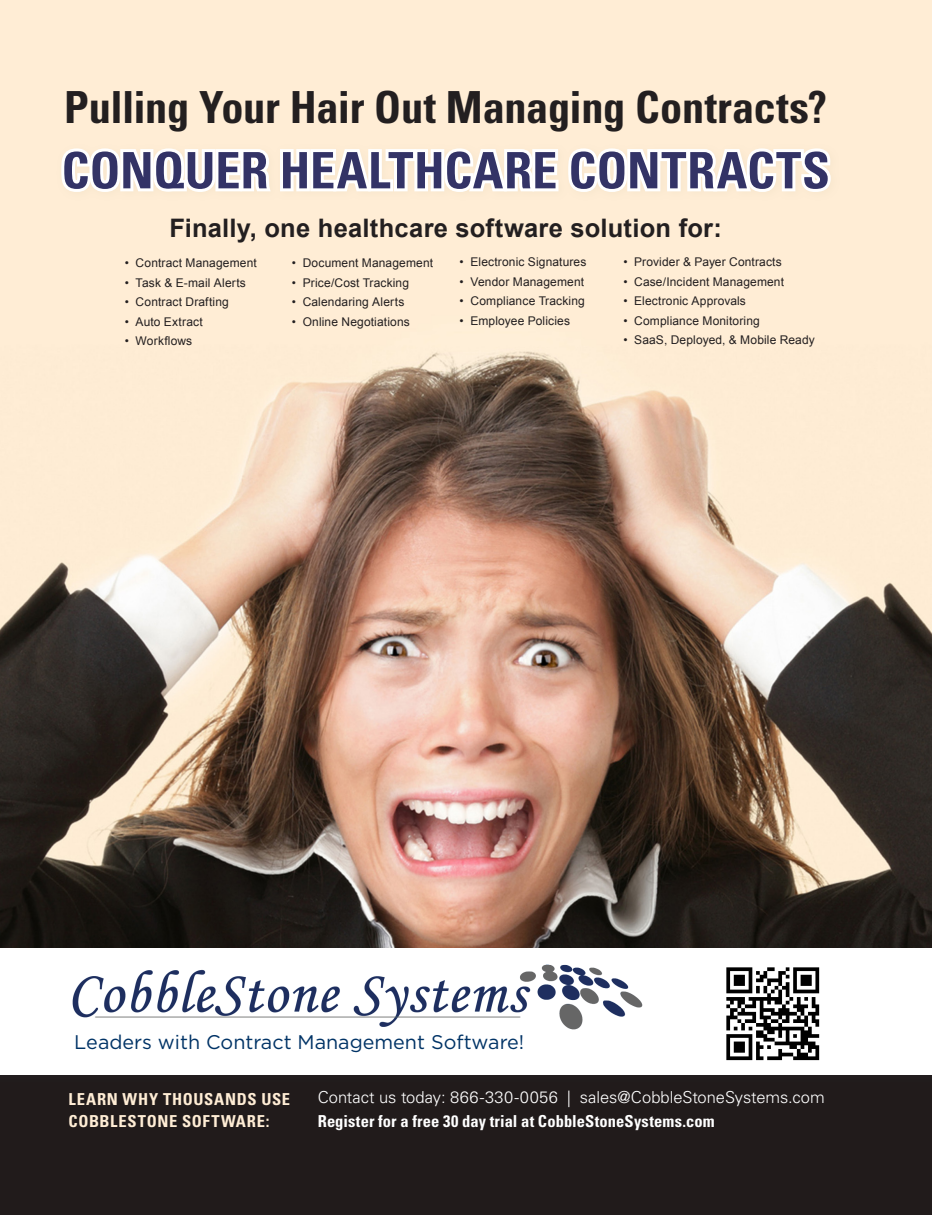
<style>
.page{position:relative;width:932px;height:1215px;background:#fff}
.page>*{position:absolute;margin:0;border:0;box-sizing:border-box;transform-origin:0 0}
.t1{font:700 condensed 50.25px "Univers";letter-spacing:.005em;color:#336}
.t2{font:700 condensed 44.25px "Univers";letter-spacing:-.005em;color:#231f20}
.t3{font:700 25.5px "Arial";letter-spacing:.01em;color:#231f20}
.t4{font:19.8px "Gotham";color:#036}
.t5{font:300 16.5px "Univers LT Std";color:#fff}
.t6{font:700 condensed 16.5px "Univers";letter-spacing:.01em;color:#fff}
.t7{font:700 condensed 16.5px/22.5px "Univers";letter-spacing:.04em;color:#ffedd5}
.t8{font:12px "Arial";letter-spacing:.01em;color:#231f20}
</style>
<div class="page">
<div style="left:0;top:627px;width:932px;height:588px;background:#211b1b"></div>
<img style="left:0;top:0;width:932px;height:948px">
<div style="left:0;top:948px;width:932px;height:137px;background:#231f20"></div>
<div style="left:0;top:948px;width:932px;height:127px;background:#fff"></div>
<div style="left:55px;top:143px;width:785px;height:59px;background:#feecd4"></div>
<svg style="left:61px;top:148px;width:770px;height:44px"></svg>
<img style="left:72px;top:964px;width:571px;height:66px">
<img style="left:726px;top:967px;width:94px;height:94px">
<p class="t2" style="left:64px;top:81px;width:764px">Pulling Your Hair Out Managing Contracts?</p>
<p class="t1" style="left:61px;top:140px;width:770px">CONQUER HEALTHCARE CONTRACTS</p>
<p class="t3" style="left:170px;top:211px;width:553px">Finally, one healthcare software solution for:</p>
<p class="t8" style="left:125px;top:255px;width:133px">• Contract Management</p>
<p class="t8" style="left:125px;top:275px;width:123px">• Task &amp; E-mail Alerts</p>
<p class="t8" style="left:125px;top:294px;width:106px">• Contract Drafting</p>
<p class="t8" style="left:125px;top:314px;width:79px">• Auto Extract</p>
<p class="t8" style="left:125px;top:333px;width:69px">• Workflows</p>
<p class="t8" style="left:292px;top:255px;width:143px">• Document Management</p>
<p class="t8" style="left:292px;top:275px;width:119px">• Price/Cost Tracking</p>
<p class="t8" style="left:292px;top:294px;width:114px">• Calendaring Alerts</p>
<p class="t8" style="left:292px;top:314px;width:119px">• Online Negotiations</p>
<p class="t8" style="left:459px;top:254px;width:128px">• Electronic Signatures</p>
<p class="t8" style="left:459px;top:274px;width:126px">• Vendor Management</p>
<p class="t8" style="left:459px;top:293px;width:127px">• Compliance Tracking</p>
<p class="t8" style="left:459px;top:313px;width:112px">• Employee Policies</p>
<p class="t8" style="left:623px;top:254px;width:160px">• Provider &amp; Payer Contracts</p>
<p class="t8" style="left:623px;top:274px;width:162px">• Case/Incident Management</p>
<p class="t8" style="left:623px;top:293px;width:124px">• Electronic Approvals</p>
<p class="t8" style="left:623px;top:313px;width:138px">• Compliance Monitoring</p>
<p class="t8" style="left:623px;top:332px;width:193px">• SaaS, Deployed, &amp; Mobile Ready</p>
<p class="t4" style="left:74px;top:1031px;width:451px">Leaders with Contract Management Software!</p>
<p class="t7" style="left:68px;top:1087px;width:223px">LEARN WHY THOUSANDS USE<br>COBBLESTONE SOFTWARE:</p>
<p class="t5" style="left:318px;top:1087px;width:508px">Contact us today: 866-330-0056 | sales@CobbleStoneSystems.com</p>
<p class="t6" style="left:318px;top:1111px;width:398px">Register for a free 30 day trial at CobbleStoneSystems.com</p>
</div>
